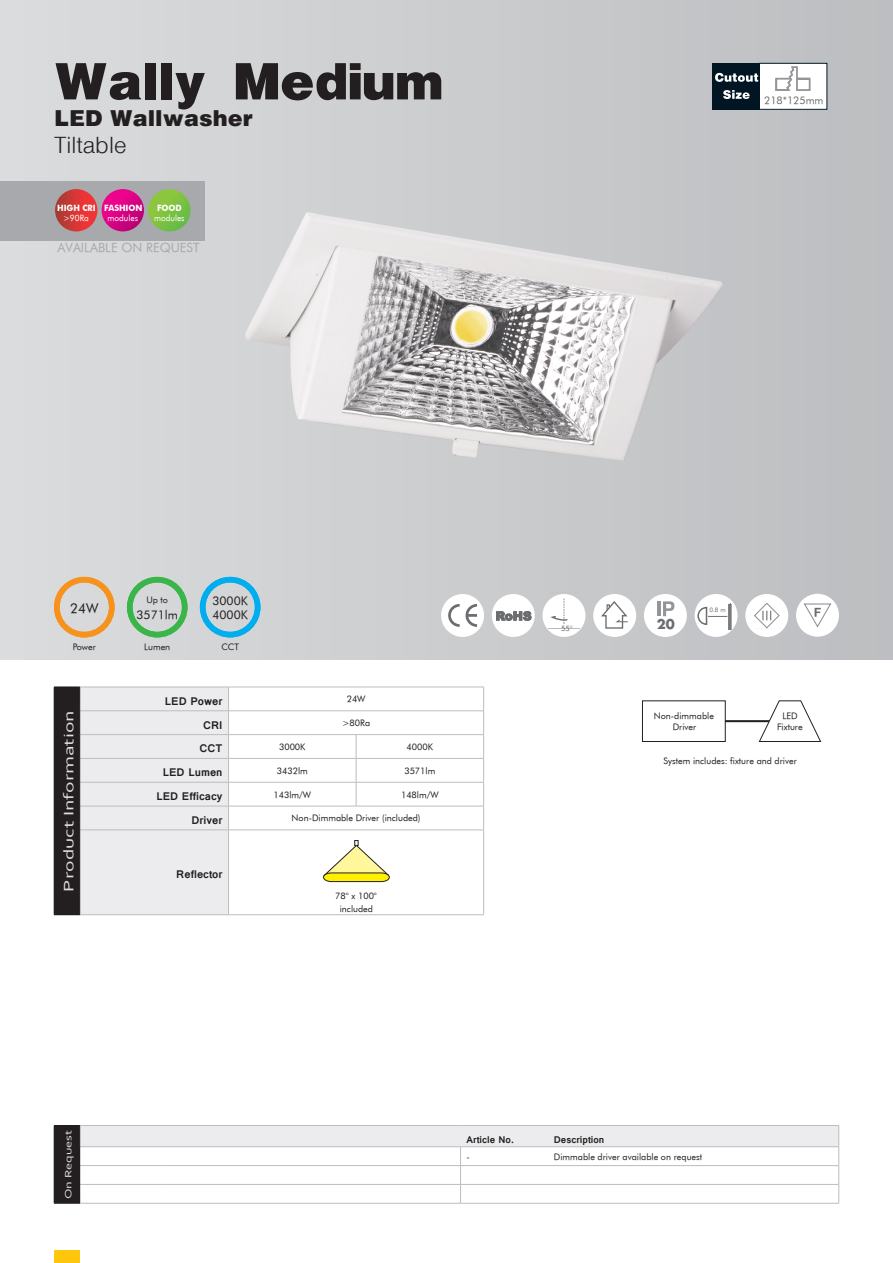
<style>
.page{position:relative;width:893px;height:1263px;background:#fff}
.page>*{position:absolute;margin:0;border:0;box-sizing:border-box;transform-origin:0 0}
.t1{font:55.5px "Helvetica Black cyr Bold";color:#231f20}
.t2{font:900 22.5px "Helvetica";color:#231f20}
.t3{font:300 22.5px "Helvetica";color:#231f20}
.t4{font:14.4px "Corbel";color:#dcdddf;scale:1.5 1}
.t5{font:13.5px "Futura Book BT";color:#231f20}
.t6{font:13.2px "Futura Koyu";color:#6c6d70}
.t7{font:12.75px "Futura Book BT";color:#a8a9ad}
.t8{font:700 12px "Vrinda";color:#231f20}
.t9{font:12px/13.5px "Futura Book BT";color:#231f20}
.t10{font:700 10.5px "Vrinda";color:#231f20}
.t11{font:10.5px "Futura Book BT";color:#6c6d70}
.t12{font:9.6px "Corbel";color:#dcdddf;scale:1.5 1}
.t13{font:9px/10.8px "Futura Book BT";color:#231f20;text-align:center}
.t14{font:8.7px "Futura Book BT";color:#fff;scale:.95 1}
.t15{font:700 8.7px "Futura BT";letter-spacing:-.01em;color:#fff;scale:.95 1}
.t16{font:7.5px "Futura Book BT";color:#6c6d70}
.t17{font:6.15px "Futura Book BT";color:#6c6d70}
</style>
<div class="page">
<div style="left:0;top:0;width:893px;height:659px;background:linear-gradient(to right,#dbdcde,#bdbec0)"></div>
<div style="left:54px;top:1250px;width:26px;height:13px;background:#fec70c"></div>
<div style="left:695px;top:594px;width:43px;height:43px;background:#fff;border-radius:50%"></div>
<svg style="left:697px;top:603px;width:35px;height:27px"></svg>
<div style="left:796px;top:594px;width:43px;height:43px;background:#fff;border-radius:50%"></div>
<svg style="left:803px;top:603px;width:29px;height:25px"></svg>
<svg style="left:54px;top:577px;width:61px;height:60px;background:#e0c5a5"></svg>
<svg style="left:200px;top:577px;width:60px;height:60px;background:#97c9dd"></svg>
<svg style="left:127px;top:577px;width:61px;height:60px;background:#aacdb0"></svg>
<div style="left:759px;top:63px;width:68px;height:46px;background:#fff"></div>
<div style="left:759px;top:63px;width:68px;height:47px;border:1px solid #011622"></div>
<svg style="left:775px;top:66px;width:36px;height:25px"></svg>
<div style="left:712px;top:63px;width:47px;height:47px;background:#011622"></div>
<svg style="left:715px;top:73px;width:43px;height:9px"></svg>
<svg style="left:723px;top:90px;width:27px;height:9px"></svg>
<img style="left:204px;top:177px;width:584px;height:326px">
<div style="left:593px;top:594px;width:43px;height:43px;background:#fff;border-radius:50%"></div>
<svg style="left:599px;top:599px;width:32px;height:33px"></svg>
<div style="left:492px;top:594px;width:43px;height:43px;background:#fff;border-radius:50%"></div>
<svg style="left:493px;top:603px;width:40px;height:25px"></svg>
<div style="left:441px;top:594px;width:43px;height:43px;background:#fff;border-radius:50%"></div>
<svg style="left:448px;top:604px;width:29px;height:23px"></svg>
<div style="left:644px;top:594px;width:43px;height:43px;background:#fff;border-radius:50%"></div>
<svg style="left:657px;top:601px;width:18px;height:16px"></svg>
<div style="left:745px;top:594px;width:43px;height:43px;background:#fff;border-radius:50%"></div>
<svg style="left:754px;top:602px;width:26px;height:27px"></svg>
<div style="left:542px;top:594px;width:43px;height:43px;background:#fff;border-radius:50%"></div>
<svg style="left:548px;top:593px;width:32px;height:31px"></svg>
<svg style="left:54px;top:1125px;width:785px;height:79px"></svg>
<div style="left:642px;top:700px;width:84px;height:42px;border:1px solid #231f20"></div>
<svg style="left:725px;top:700px;width:97px;height:42px"></svg>
<div style="left:0;top:181px;width:204px;height:59px;background:#a8a9ad"></div>
<svg style="left:55px;top:189px;width:42px;height:42px"></svg>
<svg style="left:148px;top:189px;width:43px;height:42px"></svg>
<svg style="left:102px;top:189px;width:42px;height:42px"></svg>
<svg style="left:323px;top:840px;width:67px;height:43px"></svg>
<hr style="left:229px;top:687px;width:127px;height:1px;background:#bcbdc0">
<hr style="left:356px;top:687px;width:128px;height:1px;background:#bcbdc0">
<hr style="left:229px;top:710px;width:127px;height:1px;background:#bcbdc0">
<hr style="left:356px;top:710px;width:128px;height:1px;background:#bcbdc0">
<hr style="left:229px;top:758px;width:127px;height:1px;background:#bcbdc0">
<hr style="left:356px;top:758px;width:128px;height:1px;background:#bcbdc0">
<hr style="left:229px;top:782px;width:127px;height:1px;background:#bcbdc0">
<hr style="left:356px;top:782px;width:128px;height:1px;background:#bcbdc0">
<hr style="left:229px;top:806px;width:127px;height:1px;background:#bcbdc0">
<hr style="left:356px;top:806px;width:128px;height:1px;background:#bcbdc0">
<hr style="left:229px;top:734px;width:127px;height:1px;background:#bcbdc0">
<hr style="left:356px;top:734px;width:128px;height:1px;background:#bcbdc0">
<svg style="left:356px;top:735px;width:1px;height:71px"></svg>
<svg style="left:483px;top:687px;width:1px;height:143px"></svg>
<hr style="left:229px;top:830px;width:127px;height:1px;background:#bcbdc0">
<hr style="left:356px;top:830px;width:128px;height:1px;background:#bcbdc0">
<hr style="left:229px;top:914px;width:127px;height:1px;background:#bcbdc0">
<hr style="left:356px;top:914px;width:128px;height:1px;background:#bcbdc0">
<hr style="left:483px;top:830px;width:1px;height:84px;background:#bcbdc0">
<svg style="left:54px;top:687px;width:175px;height:228px;background:#cccbcd"></svg>
<h1 class="t1" style="left:54px;top:54px;width:390px">Wally Medium</h1>
<h2 class="t2" style="left:54px;top:105px;width:200px">LED Wallwasher</h2>
<h2 class="t3" style="left:54px;top:131px;width:74px">Tiltable</h2>
<p class="t15" style="left:57px;top:202px;width:42px">HIGH CRI</p>
<p class="t15" style="left:157px;top:202px;width:27px">FOOD</p>
<p class="t14" style="left:154px;top:213px;width:34px">modules</p>
<p class="t15" style="left:104px;top:202px;width:42px">FASHION</p>
<p class="t14" style="left:108px;top:213px;width:34px">modules</p>
<h3 class="t7" style="left:58px;top:239px;width:143px">AVAILABLE ON REQUEST</h3>
<p class="t14" style="left:63px;top:213px;width:29px">&gt;90Ra</p>
<p class="t11" style="left:764px;top:94px;width:61px">218*125mm</p>
<h3 class="t5" style="left:70px;top:600px;width:30px">24W</h3>
<p class="t13" style="left:146px;top:594px;width:23px">Up to</p>
<h3 class="t9" style="left:137px;top:608px;width:43px">3571lm</h3>
<h3 class="t9" style="left:212px;top:594px;width:37px">3000K<br>4000K</h3>
<p class="t13" style="left:73px;top:641px;width:25px">Power</p>
<p class="t13" style="left:144px;top:641px;width:28px">Lumen</p>
<p class="t13" style="left:221px;top:641px;width:19px">CCT</p>
<h3 class="t4" style="left:60px;top:891px;width:122px;rotate:-90deg">Product Information</h3>
<h3 class="t8" style="left:165px;top:693px;width:59px">LED Power</h3>
<p class="t13" style="left:347px;top:694px;width:20px">24W</p>
<h3 class="t8" style="left:203px;top:717px;width:21px">CRI</h3>
<p class="t13" style="left:342px;top:717px;width:30px">&gt;80Ra</p>
<h3 class="t8" style="left:200px;top:741px;width:24px">CCT</h3>
<p class="t13" style="left:279px;top:741px;width:28px">3000K</p>
<p class="t13" style="left:407px;top:741px;width:28px">4000K</p>
<h3 class="t8" style="left:163px;top:764px;width:61px">LED Lumen</h3>
<p class="t13" style="left:277px;top:765px;width:33px">3432lm</p>
<p class="t13" style="left:404px;top:765px;width:33px">3571lm</p>
<h3 class="t8" style="left:156px;top:788px;width:68px">LED Efficacy</h3>
<p class="t13" style="left:273px;top:789px;width:39px">143lm/W</p>
<p class="t13" style="left:401px;top:789px;width:39px">148lm/W</p>
<h3 class="t8" style="left:192px;top:812px;width:33px">Driver</h3>
<p class="t13" style="left:292px;top:813px;width:130px">Non-Dimmable Driver (included)</p>
<h3 class="t8" style="left:176px;top:866px;width:48px">Reflector</h3>
<p class="t13" style="left:335px;top:890px;width:43px;line-height:12.1px">78° x 100° included</p>
<p class="t16" style="left:561px;top:624px;width:13px">55°</p>
<h3 class="t6" style="left:657px;top:614px;width:20px">20</h3>
<p class="t17" style="left:709px;top:606px;width:18px">0.8 m</p>
<p class="t13" style="left:654px;top:710px;width:62px">Non-dimmable<br>Driver</p>
<p class="t13" style="left:777px;top:710px;width:27px">LED<br>Fixture</p>
<p class="t13" style="left:663px;top:755px;width:135px">System includes: fixture and driver</p>
<p class="t12" style="left:62px;top:1199px;width:48px;rotate:-90deg">On Request</p>
<p class="t10" style="left:466px;top:1132px;width:49px">Article No.</p>
<p class="t10" style="left:554px;top:1132px;width:52px">Description</p>
<p class="t13" style="left:466px;top:1151px;width:5px">-</p>
<p class="t13" style="left:554px;top:1151px;width:150px">Dimmable driver available on request</p>
</div>
